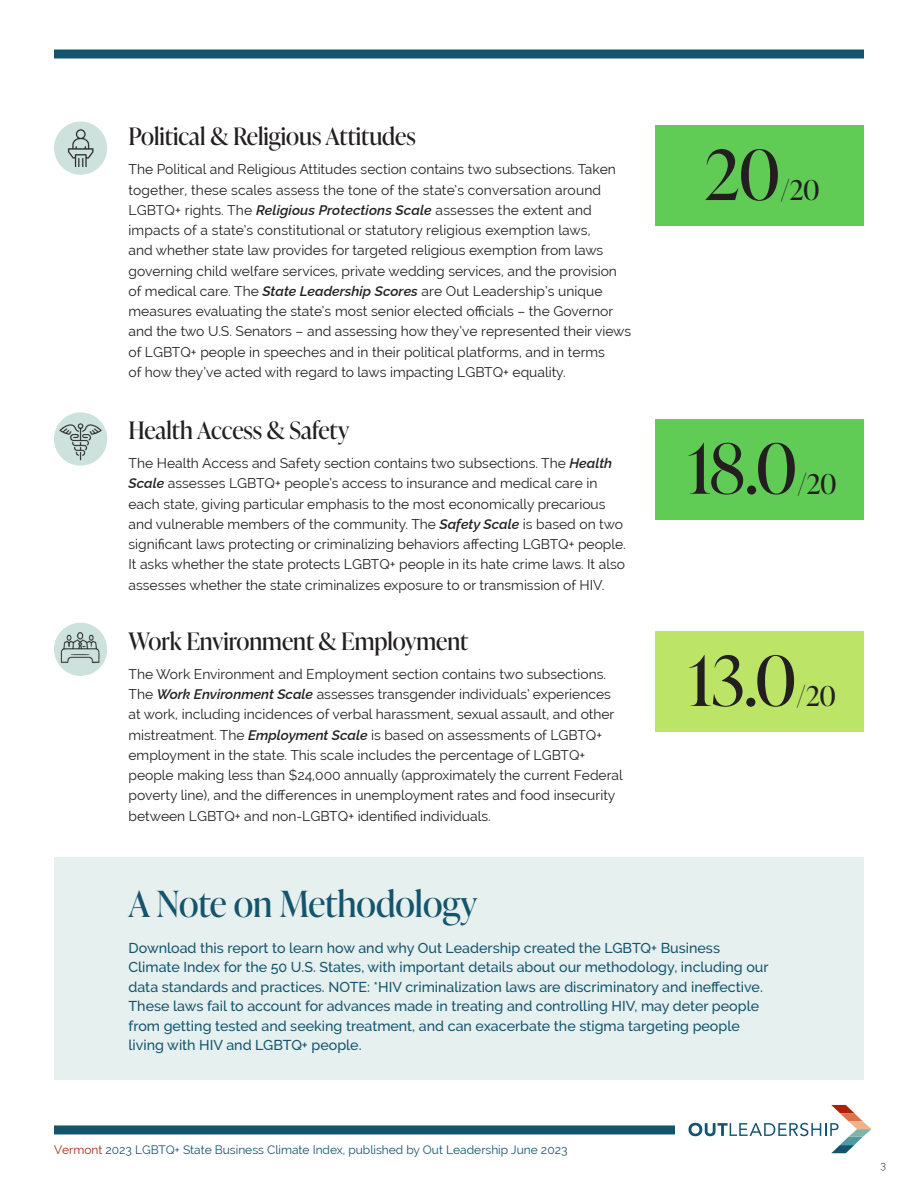
<style>
.page{position:relative;width:918px;height:1188px;background:#fff}
.page>*{position:absolute;margin:0;border:0;box-sizing:border-box;transform-origin:0 0}
.t1{font:69px "Ivy Presto Display";color:#231f20}
.t2{font:36px "Ivy Presto Display";color:#14546d}
.t3{font:27.3px "Ivy Presto Display";color:#231f20}
.t4{font:24px "Ivy Presto Display";color:#231f20}
.t5{font:500 14.25px/19.5px "Raleway";color:#14546d}
.t6{font:13.8px/20.2px "Raleway";color:#231f20}
.t7{font:12px "Raleway";color:#14546d}
.t8{font:300 10.5px "Raleway";color:#231f20}
.s1{font-weight:600;font-style:italic}
.s2{color:#9f3017}
</style>
<div class="page">
<div style="left:54px;top:1125px;width:621px;height:9px;background:#14546d"></div>
<div style="left:54px;top:50px;width:810px;height:8px;background:#14546d"></div>
<svg style="left:689px;top:1105px;width:182px;height:48px"></svg>
<div style="left:54px;top:122px;width:53px;height:53px;background:#cde1dd;border-radius:50%"></div>
<img style="left:62px;top:127px;width:32px;height:39px">
<div style="left:54px;top:412px;width:53px;height:54px;background:#cde1dd;border-radius:50%"></div>
<img style="left:56px;top:421px;width:49px;height:40px">
<div style="left:655px;top:126px;width:209px;height:100px;background:#60cb55"></div>
<div style="left:655px;top:419px;width:209px;height:101px;background:#60cb55"></div>
<div style="left:54px;top:623px;width:53px;height:53px;background:#cde1dd;border-radius:50%"></div>
<img style="left:55px;top:628px;width:50px;height:40px">
<div style="left:655px;top:632px;width:209px;height:100px;background:#bce467"></div>
<div style="left:54px;top:857px;width:810px;height:223px;background:#e6f0ee"></div>
<p class="t4" style="left:129px;top:119px;width:289px">Political &amp; Religious Attitudes</p>
<p class="t6" style="left:129px;top:159px;width:504px">The Political and Religious Attitudes section contains two subsections. Taken together, these scales assess the tone of the state’s conversation around LGBTQ+ rights. The <span class="s1">Religious Protections Scale</span> assesses the extent and impacts of a state’s constitutional or statutory religious exemption laws,<br>and whether state law provides for targeted religious exemption from laws governing child welfare services, private wedding services, and the provision of medical care. The <span class="s1">State Leadership Scores</span> are Out Leadership’s unique measures evaluating the state’s most senior elected officials – the Governor and the two U.S. Senators – and assessing how they’ve represented their views of LGBTQ+ people in speeches and in their political platforms, and in terms<br>of how they’ve acted with regard to laws impacting LGBTQ+ equality.</p>
<p class="t4" style="left:129px;top:413px;width:222px">Health Access &amp; Safety</p>
<p class="t6" style="left:129px;top:453px;width:499px">The Health Access and Safety section contains two subsections. The <span class="s1">Health Scale</span> assesses LGBTQ+ people’s access to insurance and medical care in each state, giving particular emphasis to the most economically precarious and vulnerable members of the community. The <span class="s1">Safety Scale</span> is based on two significant laws protecting or criminalizing behaviors affecting LGBTQ+ people.<br>It asks whether the state protects LGBTQ+ people in its hate crime laws. It also assesses whether the state criminalizes exposure to or transmission of HIV.</p>
<p class="t4" style="left:129px;top:624px;width:341px">Work Environment &amp; Employment</p>
<p class="t6" style="left:129px;top:664px;width:496px">The Work Environment and Employment section contains two subsections.<br>The <span class="s1">Work Environment Scale</span> assesses transgender individuals’ experiences at work, including incidences of verbal harassment, sexual assault, and other mistreatment. The <span class="s1">Employment Scale</span> is based on assessments of LGBTQ+ employment in the state. This scale includes the percentage of LGBTQ+ people making less than $24,000 annually (approximately the current Federal poverty line), and the differences in unemployment rates and food insecurity between LGBTQ+ and non-LGBTQ+ identified individuals.</p>
<p class="t1" style="left:705px;top:125px;width:77px">20</p>
<p class="t3" style="left:780px;top:171px;width:41px">/20</p>
<p class="t1" style="left:688px;top:419px;width:111px">18.0</p>
<p class="t3" style="left:797px;top:464px;width:41px">/20</p>
<p class="t1" style="left:689px;top:631px;width:110px">13.0</p>
<p class="t3" style="left:797px;top:676px;width:41px">/20</p>
<p class="t2" style="left:129px;top:878px;width:351px">A Note on Methodology</p>
<p class="t5" style="left:129px;top:938px;width:642px">Download this report to learn how and why Out Leadership created the LGBTQ+ Business Climate Index for the 50 U.S. States, with important details about our methodology, including our data standards and practices. NOTE: *HIV criminalization laws are discriminatory and ineffective.<br>These laws fail to account for advances made in treating and controlling HIV, may deter people from getting tested and seeking treatment, and can exacerbate the stigma targeting people living with HIV and LGBTQ+ people.</p>
<p class="t7" style="left:54px;top:1143px;width:515px"><span class="s2">Vermont</span> 2023 LGBTQ+ State Business Climate Index, published by Out Leadership June 2023</p>
<p class="t8" style="left:880px;top:1157px;width:7px">3</p>
</div>
